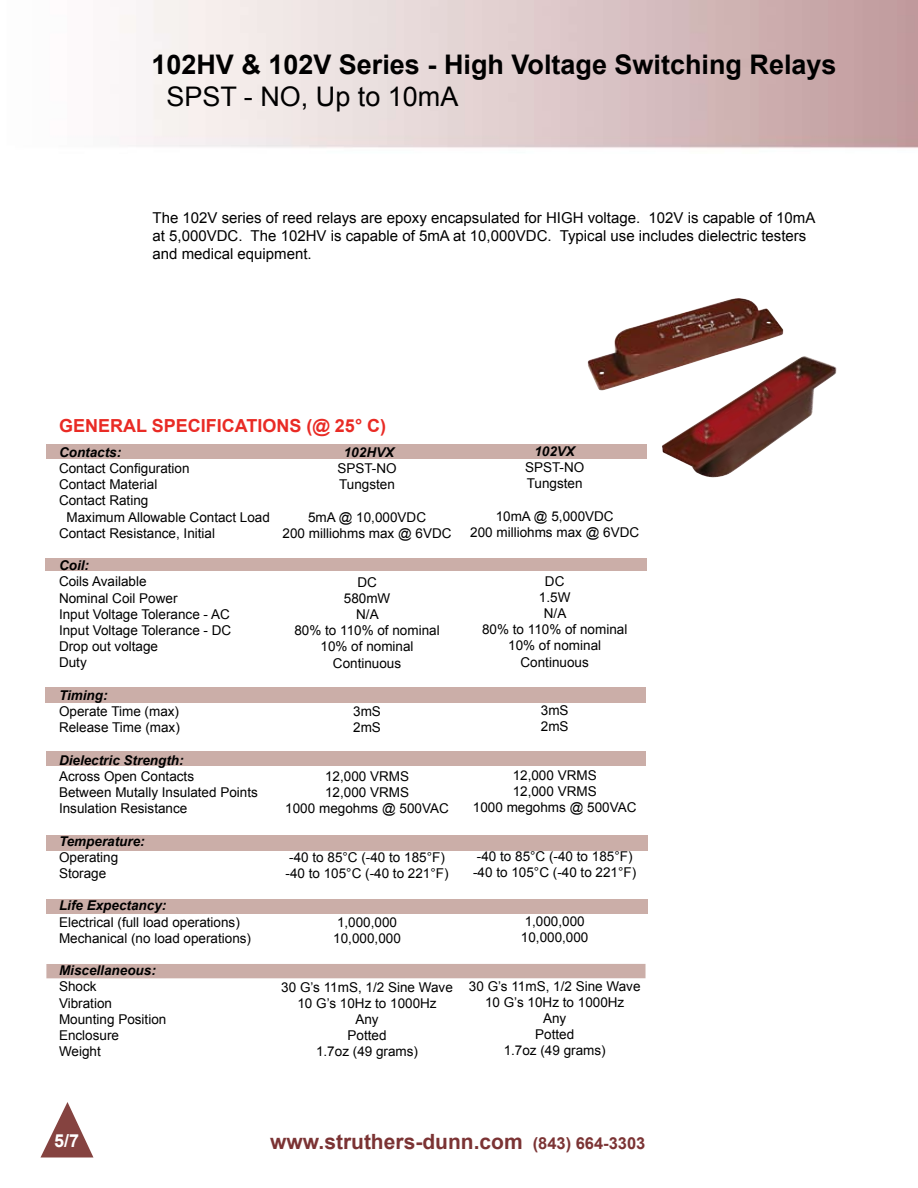
<style>
.page{position:relative;width:918px;height:1188px;background:#fff}
.page>*{position:absolute;margin:0;border:0;box-sizing:border-box;transform-origin:0 0}
.t1{font:700 27px "Arial";color:#000}
.t2{font:27px "Arial";color:#000}
.t3{font:700 21px "Arial";color:#7b3334}
.t4{font:700 18px "Arial";color:#e92b25}
.t5{font:700 18px "Arial";color:#fff}
.t6{font:15px/18px "Arial";color:#000}
.t7{font:13.5px/16.2px "Arial";color:#000}
.t8{font:italic 700 13.5px "Arial";color:#000}
.s1{font-size:16.5px}
</style>
<div class="page">
<img style="left:588px;top:298px;width:195px;height:93px">
<img style="left:661px;top:355px;width:176px;height:123px">
<div style="left:46px;top:751px;width:599px;height:14px;background:#cbaea8"></div>
<div style="left:46px;top:899px;width:602px;height:14px;background:#cbaea8"></div>
<div style="left:45px;top:558px;width:602px;height:13px;background:#cbaea8"></div>
<div style="left:46px;top:688px;width:600px;height:15px;background:#cbaea8"></div>
<div style="left:46px;top:964px;width:600px;height:14px;background:#cbaea8"></div>
<div style="left:46px;top:835px;width:602px;height:15px;background:#cbaea8"></div>
<div style="left:46px;top:445px;width:601px;height:14px;background:#cbaea8"></div>
<svg style="left:40px;top:1102px;width:53px;height:55px"></svg>
<h1 class="t1" style="left:151px;top:46px;width:687px">102HV &amp; 102V Series - High Voltage Switching Relays</h1>
<h1 class="t2" style="left:166px;top:79px;width:294px">SPST - NO, Up to 10mA</h1>
<p class="t6" style="left:153px;top:209px;width:664px">The 102V series of reed relays are epoxy encapsulated for HIGH voltage. 102V is capable of 10mA at 5,000VDC. The 102HV is capable of 5mA at 10,000VDC. Typical use includes dielectric testers and medical equipment.</p>
<h3 class="t4" style="left:59px;top:413px;width:329px">GENERAL SPECIFICATIONS (@ 25° C)</h3>
<p class="t8" style="left:59px;top:443px;width:64px">Contacts:</p>
<p class="t7" style="left:59px;top:460px;width:132px">Contact Configuration</p>
<p class="t7" style="left:59px;top:477px;width:100px">Contact Material</p>
<p class="t7" style="left:59px;top:493px;width:91px">Contact Rating</p>
<p class="t7" style="left:67px;top:509px;width:205px">Maximum Allowable Contact Load</p>
<p class="t7" style="left:59px;top:525px;width:158px">Contact Resistance, Initial</p>
<p class="t8" style="left:59px;top:557px;width:31px">Coil:</p>
<p class="t7" style="left:59px;top:574px;width:174px">Coils Available<br>Nominal Coil Power<br>Input Voltage Tolerance - AC<br>Input Voltage Tolerance - DC<br>Drop out voltage<br>Duty</p>
<p class="t8" style="left:59px;top:686px;width:50px">Timing:</p>
<p class="t7" style="left:59px;top:703px;width:122px">Operate Time (max)<br>Release Time (max)</p>
<p class="t8" style="left:59px;top:751px;width:126px">Dielectric Strength:</p>
<p class="t7" style="left:59px;top:768px;width:200px">Across Open Contacts<br>Between Mutally Insulated Points<br>Insulation Resistance</p>
<p class="t8" style="left:59px;top:832px;width:87px">Temperature:</p>
<p class="t7" style="left:59px;top:849px;width:61px">Operating<br>Storage</p>
<p class="t8" style="left:59px;top:897px;width:109px">Life Expectancy:</p>
<p class="t7" style="left:59px;top:914px;width:194px">Electrical (full load operations)<br>Mechanical (no load operations)</p>
<p class="t8" style="left:59px;top:962px;width:98px">Miscellaneous:</p>
<p class="t7" style="left:59px;top:979px;width:109px">Shock<br>Vibration<br>Mounting Position<br>Enclosure<br>Weight</p>
<p class="t8" style="left:344px;top:444px;width:52px">102HVX</p>
<p class="t7" style="left:337px;top:461px;width:61px">SPST-NO<br>Tungsten</p>
<p class="t7" style="left:283px;top:509px;width:170px;text-align:center">5mA @ 10,000VDC<br>200 milliohms max @ 6VDC</p>
<p class="t7" style="left:294px;top:574px;width:147px;text-align:center">DC<br>580mW<br>N/A<br>80% to 110% of nominal<br>10% of nominal<br>Continuous</p>
<p class="t7" style="left:353px;top:704px;width:29px">3mS<br>2mS</p>
<p class="t7" style="left:285px;top:768px;width:165px;text-align:center">12,000 VRMS<br>12,000 VRMS<br>1000 megohms @ 500VAC</p>
<p class="t7" style="left:286px;top:849px;width:165px">-40 to 85°C (-40 to 185°F) -40 to 105°C (-40 to 221°F)</p>
<p class="t7" style="left:333px;top:914px;width:69px">1,000,000<br>10,000,000</p>
<p class="t7" style="left:281px;top:979px;width:173px;text-align:center">30 G’s 11mS, 1/2 Sine Wave<br>10 G’s 10Hz to 1000Hz<br>Any<br>Potted<br>1.7oz (49 grams)</p>
<p class="t8" style="left:534px;top:442px;width:42px">102VX</p>
<p class="t7" style="left:525px;top:459px;width:61px">SPST-NO<br>Tungsten</p>
<p class="t7" style="left:470px;top:508px;width:170px;text-align:center">10mA @ 5,000VDC<br>200 milliohms max @ 6VDC</p>
<p class="t7" style="left:482px;top:573px;width:147px;text-align:center">DC<br>1.5W<br>N/A<br>80% to 110% of nominal<br>10% of nominal<br>Continuous</p>
<p class="t7" style="left:541px;top:702px;width:29px">3mS<br>2mS</p>
<p class="t7" style="left:473px;top:767px;width:165px;text-align:center">12,000 VRMS<br>12,000 VRMS<br>1000 megohms @ 500VAC</p>
<p class="t7" style="left:473px;top:848px;width:165px">-40 to 85°C (-40 to 185°F) -40 to 105°C (-40 to 221°F)</p>
<p class="t7" style="left:521px;top:913px;width:69px">1,000,000<br>10,000,000</p>
<p class="t7" style="left:469px;top:978px;width:173px;text-align:center">30 G’s 11mS, 1/2 Sine Wave<br>10 G’s 10Hz to 1000Hz<br>Any<br>Potted<br>1.7oz (49 grams)</p>
<h3 class="t5" style="left:54px;top:1129px;width:27px">5/7</h3>
<h2 class="t3" style="left:270px;top:1128px;width:377px">www.struthers-dunn.com <span class="s1">(843) 664-3303</span></h2>
</div>
